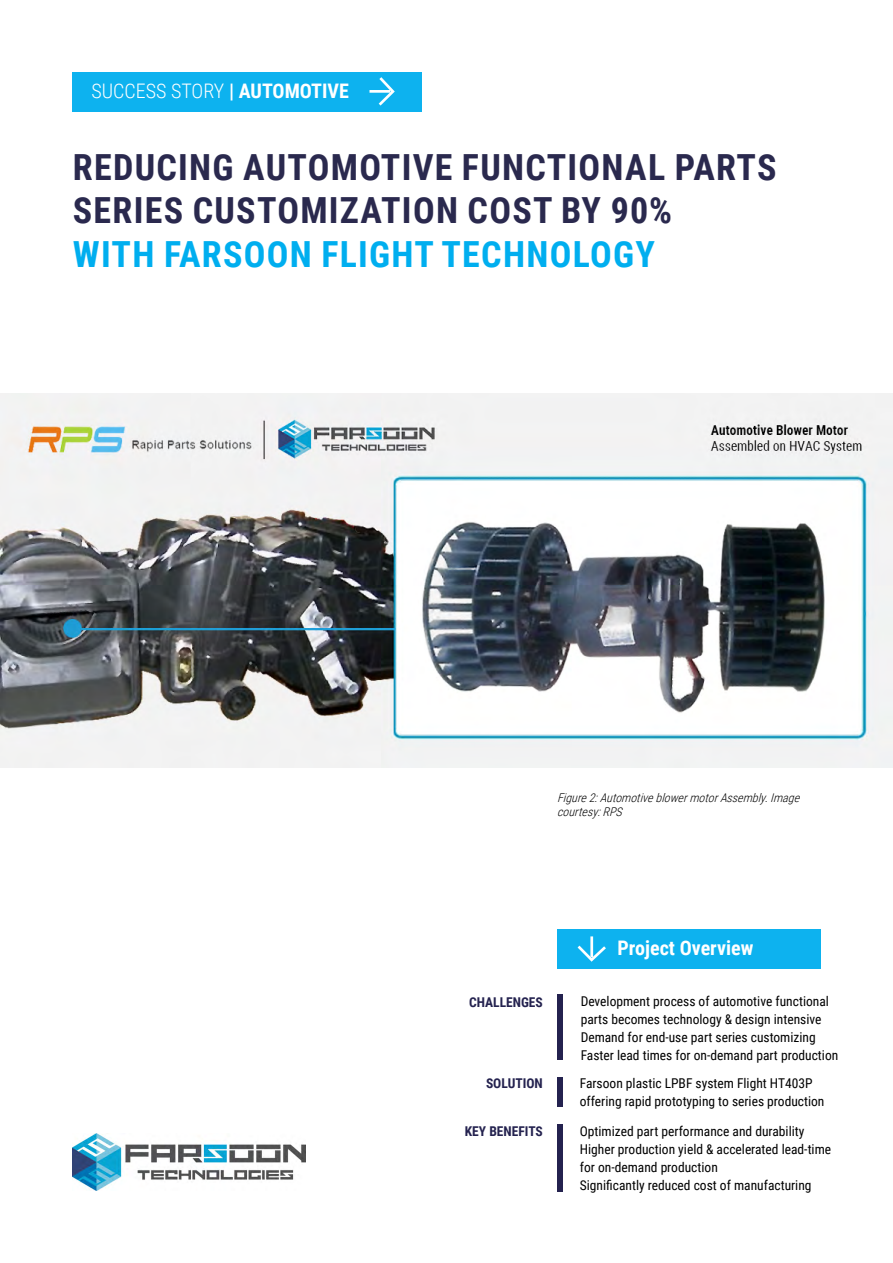
<style>
.page{position:relative;width:893px;height:1263px;background:#fff}
.page>*{position:absolute;margin:0;border:0;box-sizing:border-box;transform-origin:0 0}
.t1{font:700 36px/43.2px "Roboto Condensed";letter-spacing:.035em;color:#2a294e}
.t2{font:700 36px "Roboto Condensed";letter-spacing:.035em;color:#00aeef}
.t3{font:300 20.1px "Roboto Condensed";color:#fff}
.t4{font:700 20.1px "Roboto Condensed";color:#fff}
.t5{font:13.5px/18px "Roboto Condensed";color:#000}
.t6{font:700 13.5px "Roboto Condensed";color:#24224f}
.t7{font:italic 300 12px/14.4px "Roboto Condensed";color:#000101}
.s1{font-weight:700}
</style>
<div class="page">
<img style="left:0;top:393px;width:893px;height:374px">
<div style="left:72px;top:72px;width:350px;height:40px;background:#0db2ef"></div>
<hr style="left:369px;top:90px;width:21px;height:3px;background:#fff">
<svg style="left:376px;top:77px;width:19px;height:29px"></svg>
<img style="left:72px;top:1134px;width:233px;height:56px">
<div style="left:557px;top:994px;width:6px;height:66px;background:#24224f"></div>
<div style="left:557px;top:1077px;width:6px;height:29px;background:#24224f"></div>
<div style="left:557px;top:929px;width:264px;height:40px;background:#0db2ef"></div>
<hr style="left:590px;top:936px;width:3px;height:21px;background:#fff">
<svg style="left:577px;top:943px;width:29px;height:19px"></svg>
<div style="left:557px;top:1124px;width:6px;height:68px;background:#24224f"></div>
<h2 class="t3" style="left:91px;top:77px;width:259px">SUCCESS STORY <span class="s1">| AUTOMOTIVE</span></h2>
<h1 class="t1" style="left:73px;top:144px;width:705px">REDUCING AUTOMOTIVE FUNCTIONAL PARTS<br>SERIES CUSTOMIZATION COST BY 90%</h1>
<h1 class="t2" style="left:73px;top:228px;width:583px">WITH FARSOON FLIGHT TECHNOLOGY</h1>
<p class="t7" style="left:557px;top:790px;width:248px">Figure2:AutomotiveblowermotorAssembly.Image courtesy:RPS</p>
<h2 class="t4" style="left:617px;top:934px;width:137px">Project Overview</h2>
<p class="t6" style="left:469px;top:992px;width:75px">CHALLENGES</p>
<p class="t5" style="left:581px;top:992px;width:259px">Development process of automotive functional parts becomes technology &amp; design intensive Demand for end-use part series customizing Faster lead times for on-demand part production</p>
<p class="t6" style="left:486px;top:1074px;width:58px">SOLUTION</p>
<p class="t5" style="left:580px;top:1074px;width:246px">Farsoon plastic LPBF system Flight HT403P offering rapid prototyping to series production</p>
<p class="t6" style="left:465px;top:1121px;width:80px">KEY BENEFITS</p>
<p class="t5" style="left:580px;top:1121px;width:253px">Optimized part performance and durability Higher production yield &amp; accelerated lead-time for on-demand production<br>Significantly reduced cost of manufacturing</p>
</div>
